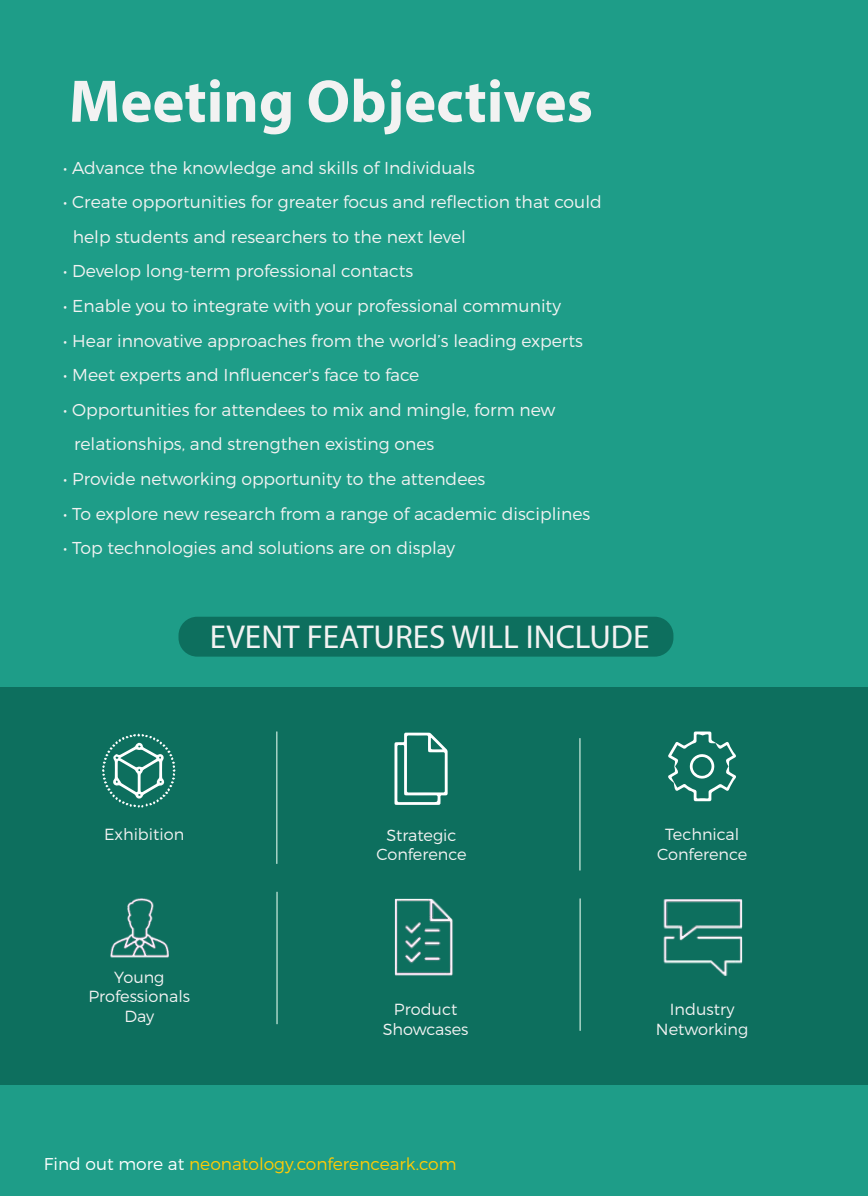
<style>
.page{position:relative;width:868px;height:1196px;background:#1e9d88}
.page>*{position:absolute;margin:0;border:0;box-sizing:border-box;transform-origin:0 0}
.t1{font:700 60.66px "Myriad Pro";color:#f2f2f2}
.t2{font:33.22px "Myriad Pro";color:#f2f2f2}
.t3{font:17.22px/34.6px "Trueno Lt";color:#f2f2f2}
.t4{font:17.08px "Trueno Lt";color:#ffcb05}
.t5{font:16.1px/19.3px "Trueno Lt";color:#f2f2f2;text-align:center}
.s1{color:#fff}
</style>
<div class="page">
<div style="left:0;top:687px;width:868px;height:398px;background:#0d6f5e"></div>
<svg style="left:276px;top:731px;width:1px;height:133px"></svg>
<svg style="left:276px;top:891px;width:2px;height:133px"></svg>
<svg style="left:579px;top:738px;width:1px;height:133px"></svg>
<svg style="left:580px;top:898px;width:1px;height:133px"></svg>
<svg style="left:102px;top:734px;width:74px;height:74px"></svg>
<svg style="left:394px;top:733px;width:54px;height:72px"></svg>
<svg style="left:668px;top:731px;width:68px;height:70px"></svg>
<img style="left:111px;top:899px;width:58px;height:59px">
<div style="left:179px;top:617px;width:494px;height:40px;background:#0d6f5e;border-radius:19px"></div>
<img style="left:395px;top:899px;width:347px;height:77px">
<h1 class="t1" style="left:69px;top:62px;width:526px">Meeting Objectives</h1>
<p class="t3" style="left:63px;top:150px;width:413px">• Advance the knowledge and skills of Individuals</p>
<p class="t3" style="left:73px;top:184px;width:531px;text-indent:-9px">• Create opportunities for greater focus and reflection that could help students and researchers to the next level</p>
<p class="t3" style="left:63px;top:254px;width:351px">• Develop long-term professional contacts</p>
<p class="t3" style="left:63px;top:288px;width:499px">• Enable you to integrate with your professional community</p>
<p class="t3" style="left:63px;top:323px;width:521px">• Hear innovative approaches from the world’s leading experts</p>
<p class="t3" style="left:63px;top:357px;width:358px">• Meet experts and Influencer's face to face</p>
<p class="t3" style="left:74px;top:392px;width:483px;text-indent:-11px">• Opportunities for attendees to mix and mingle, form new relationships, and strengthen existing ones</p>
<p class="t3" style="left:63px;top:461px;width:424px">• Provide networking opportunity to the attendees</p>
<p class="t3" style="left:63px;top:496px;width:529px">• To explore new research from a range of academic disciplines</p>
<p class="t3" style="left:63px;top:531px;width:393px">• Top technologies and solutions are on display</p>
<h2 class="t2" style="left:210px;top:616px;width:441px">EVENT FEATURES WILL INCLUDE</h2>
<p class="t5" style="left:104px;top:825px;width:82px">Exhibition</p>
<p class="t5" style="left:376px;top:825px;width:92px">Strategic<br>Conference</p>
<p class="t5" style="left:657px;top:825px;width:92px">Technical<br>Conference</p>
<p class="t5" style="left:89px;top:967px;width:103px">Young<br>Professionals<br>Day</p>
<p class="t5" style="left:383px;top:1000px;width:87px">Product<br>Showcases</p>
<p class="t5" style="left:656px;top:1000px;width:94px">Industry<br>Networking</p>
<p class="t4" style="left:44px;top:1153px;width:414px"><span class="s1">Find out more at</span> neonatology.conferenceark.com</p>
</div>
